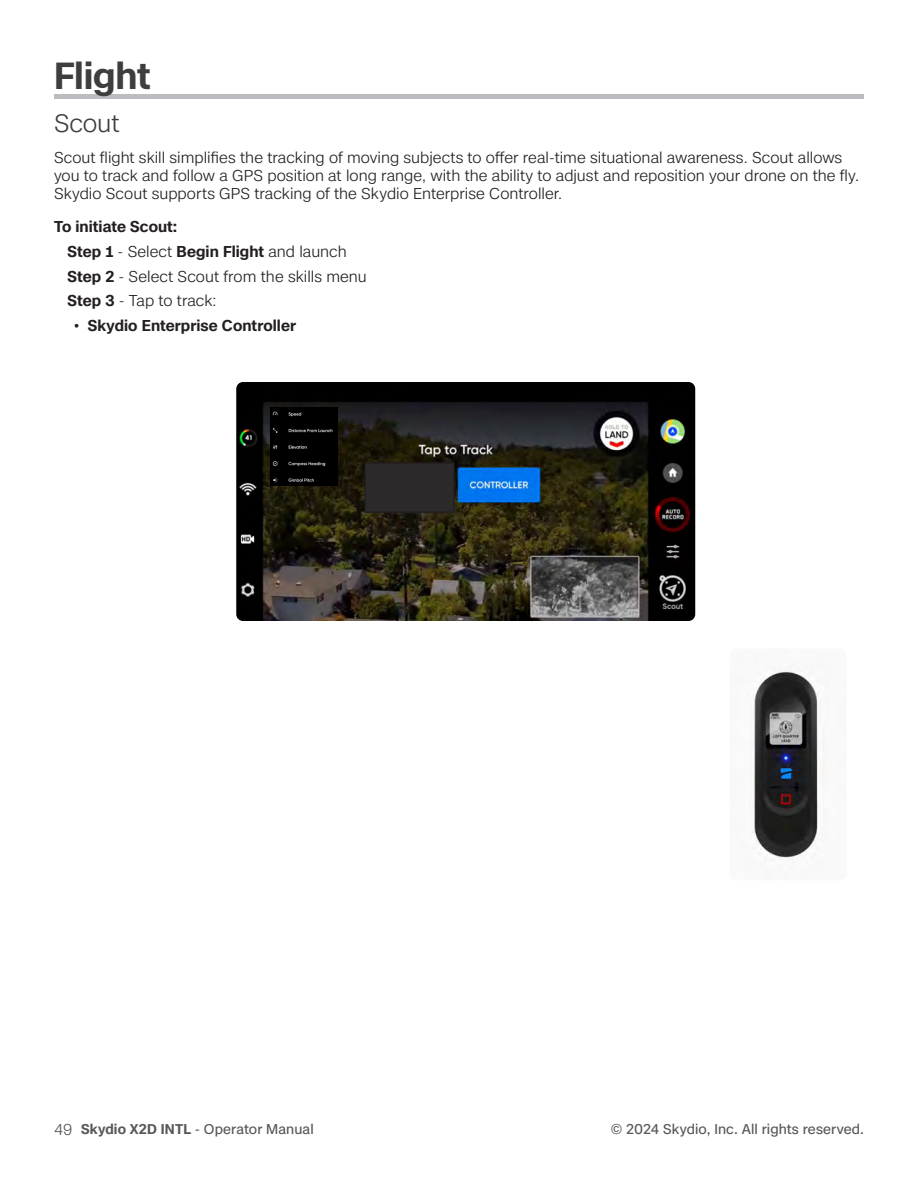
<style>
.page{position:relative;width:918px;height:1188px;background:#fff}
.page>*{position:absolute;margin:0;border:0;box-sizing:border-box;transform-origin:0 0}
.Heading_1{font:600 36px "Case";letter-spacing:-.005em;color:#3e3e3f}
.Heading_2{font:300 24px "Case";letter-spacing:-.005em;color:#3e3e3f}
.t1{font:300 15px/18px "Case";color:#231f20}
.t2{font:600 15px "Case";letter-spacing:.005em;color:#231f20}
.t3{font:13.5px "Case";letter-spacing:.005em;color:#57585a}
.s1{font-weight:300}
.s2{font-weight:600}
.s3{font-family:"Gilroy"}
.s4{font-weight:300;font-size:15px}
</style>
<div class="page">
<div style="left:54px;top:94px;width:810px;height:5px;background:#bcbdc0"></div>
<img style="left:236px;top:382px;width:459px;height:239px">
<img style="left:751px;top:668px;width:74px;height:193px">
<img style="left:270px;top:408px;width:68px;height:77px">
<div style="left:365px;top:463px;width:89px;height:49px;background:#2b292a"></div>
<div style="left:364px;top:462px;width:91px;height:51px;border:2px solid #231f20"></div>
<p class="Heading_1" style="left:54px;top:49px;width:98px">Flight</p>
<p class="Heading_2" style="left:54px;top:105px;width:67px">Scout</p>
<p class="t1" style="left:54px;top:148px;width:807px">Scout flight skill simplifies the tracking of moving subjects to offer real-time situational awareness. Scout allows you to track and follow a GPS position at long range, with the ability to adjust and reposition your drone on the fly.<br>Skydio Scout supports GPS tracking of the Skydio Enterprise Controller.</p>
<p class="t2" style="left:54px;top:215px;width:125px">To initiate Scout:</p>
<p class="t2" style="left:68px;top:240px;width:281px">Step 1 <span class="s1">- Select</span> Begin Flight <span class="s1">and launch</span></p>
<p class="t1" style="left:67px;top:267px;width:301px"><span class="s2">Step 2</span> - Select Scout from the skills menu</p>
<p class="t1" style="left:67px;top:292px;width:151px"><span class="s2">Step 3</span> - Tap to track:</p>
<p class="t2" style="left:74px;top:314px;width:223px"><span class="s3">•</span> Skydio Enterprise Controller</p>
<p class="t3" style="left:54px;top:1119px;width:261px"><span class="s4">49</span> <span class="s2">Skydio X2D INTL</span> - Operator Manual</p>
<p class="t3" style="left:611px;top:1119px;width:255px">© 2024 Skydio, Inc. All rights reserved.</p>
</div>
